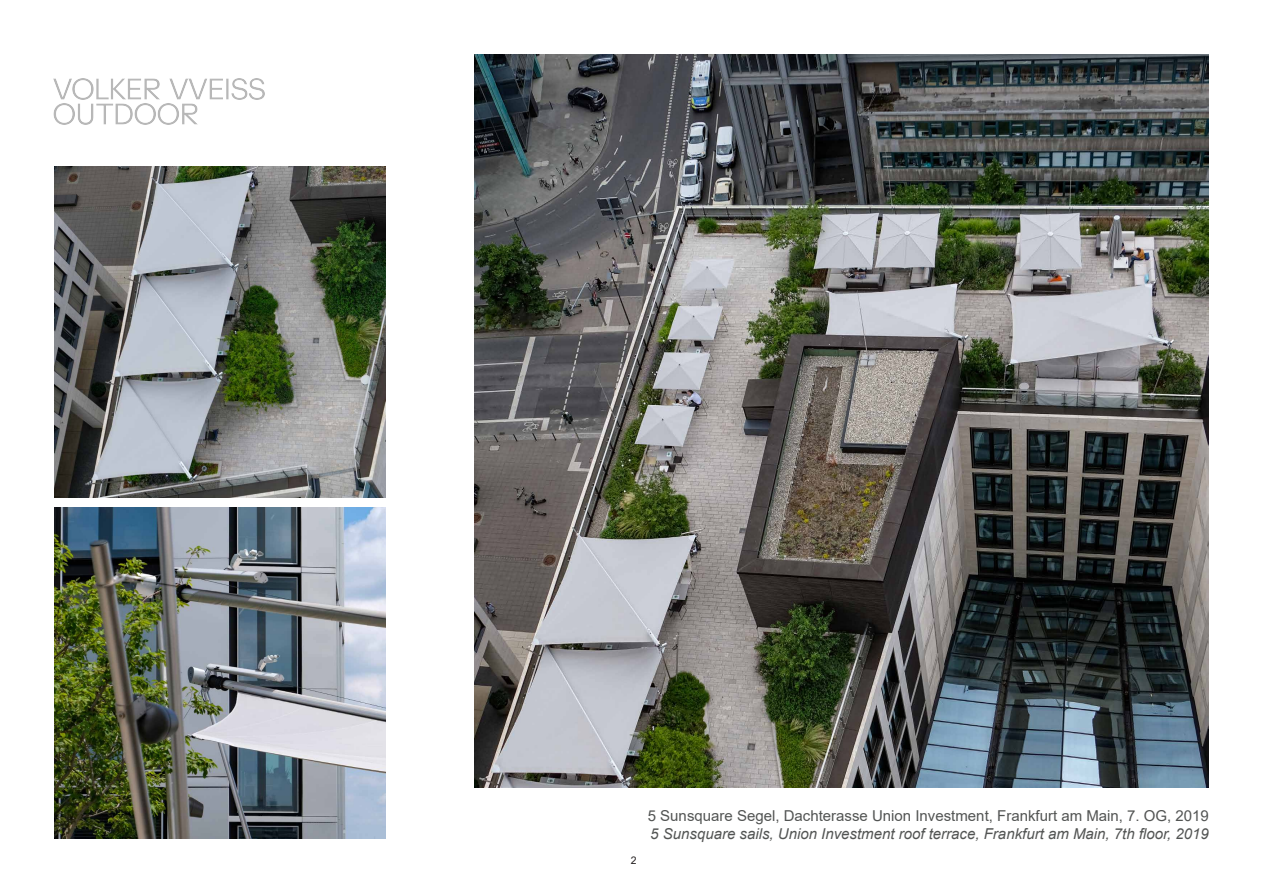
<style>
.page{position:relative;width:1263px;height:893px;background:#fff}
.page>*{position:absolute;margin:0;border:0;box-sizing:border-box;transform-origin:0 0}
.t1{font:italic 15px "Arial";color:#525453}
.t2{font:15px "Arial";color:#525453}
.t3{font:10.5px "Arial";color:#231f20}
</style>
<div class="page">
<img style="left:54px;top:78px;width:210px;height:46px">
<img style="left:54px;top:166px;width:331px;height:331px">
<img style="left:54px;top:508px;width:331px;height:331px">
<img style="left:475px;top:54px;width:734px;height:734px">
<p class="t3" style="left:631px;top:853px;width:7px">2</p>
<p class="t2" style="left:648px;top:805px;width:563px">5 Sunsquare Segel, Dachterasse Union Investment, Frankfurt am Main, 7. OG, 2019</p>
<p class="t1" style="left:650px;top:824px;width:560px">5 Sunsquare sails, Union Investment roof terrace, Frankfurt am Main, 7th floor, 2019</p>
</div>
